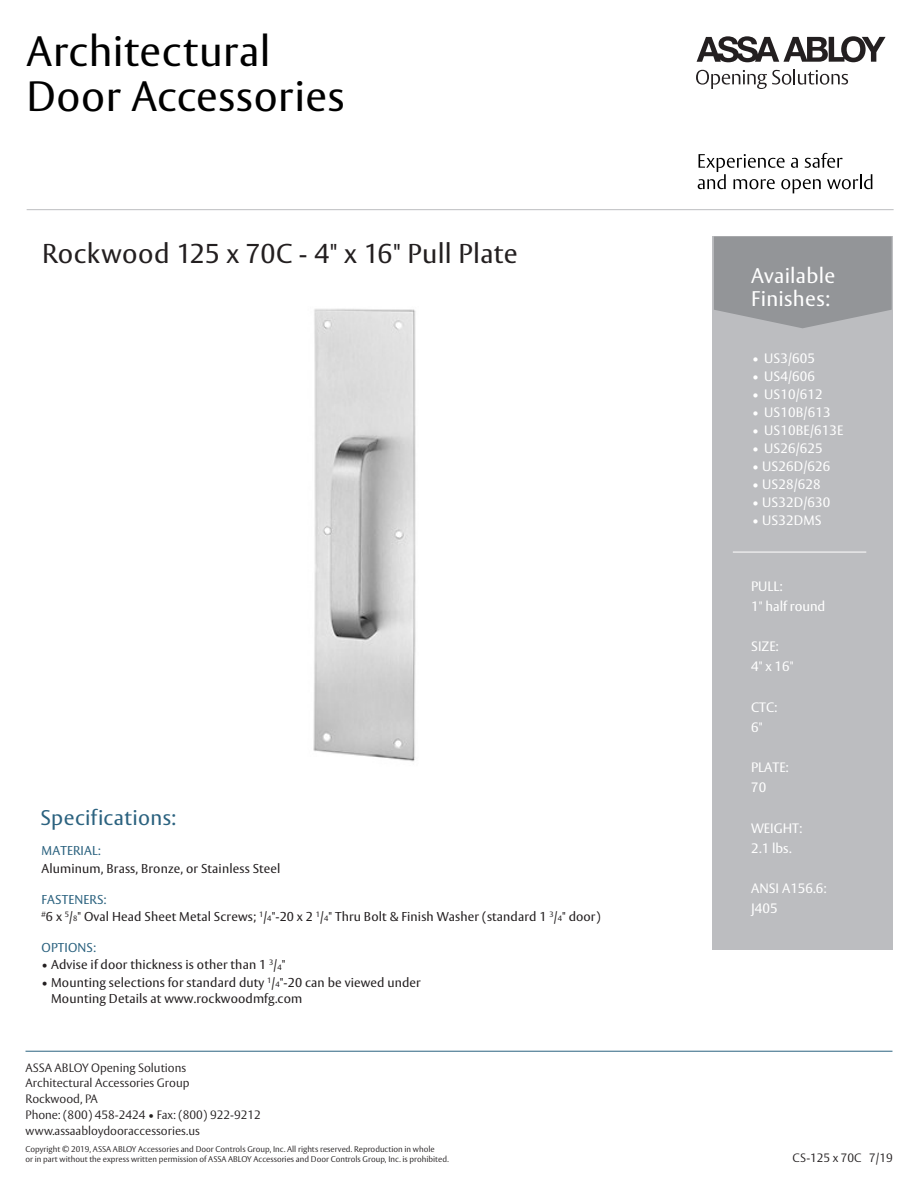
<style>
.page{position:relative;width:918px;height:1188px;background:#fff}
.page>*{position:absolute;margin:0;border:0;box-sizing:border-box;transform-origin:0 0}
.t1{font:42px/45.8px "ASSA Vesta";letter-spacing:.015em;color:#000}
.t2{font:27px "ASSA Vesta";letter-spacing:.01em;color:#231f20}
.t3{font:21px/22.5px "ASSA Vesta";letter-spacing:.015em;color:#fff}
.t4{font:21px "ASSA Vesta";letter-spacing:.015em;color:#2b627f}
.t5{font:13.5px "ASSA Vesta";letter-spacing:.01em;color:#fff}
.t6{font:12.75px/16.5px "ASSA Vesta";letter-spacing:.01em;color:#231f20}
.t7{font:12.75px "ASSA Vesta";letter-spacing:.01em;color:#2b627f}
.t8{font:300 12px "ASSA Vesta";color:#231f20}
.t9{font:300 8.25px/9.8px "ASSA Vesta";color:#231f20}
.s1{font-size:7.65px}
</style>
<div class="page">
<div style="left:713px;top:237px;width:180px;height:713px;background:#bcbdc0"></div>
<svg style="left:714px;top:237px;width:178px;height:91px;background:#97989b"></svg>
<hr style="left:26px;top:1051px;width:866px;height:1px;background:#2b627f">
<img style="left:313px;top:308px;width:103px;height:454px">
<hr style="left:733px;top:552px;width:133px;height:1px;background:#fff">
<hr style="left:27px;top:209px;width:867px;height:1px;background:#bcbdc0">
<svg style="left:697px;top:36px;width:189px;height:26px"></svg>
<svg style="left:696px;top:69px;width:152px;height:20px"></svg>
<svg style="left:698px;top:153px;width:174px;height:40px"></svg>
<p class="t1" style="left:27px;top:30px;width:319px">Architectural<br>Door Accessories</p>
<p class="t2" style="left:42px;top:237px;width:477px">Rockwood 125 x 70C - 4" x 16" Pull Plate</p>
<p class="t4" style="left:41px;top:805px;width:137px">Specifications:</p>
<p class="t7" style="left:42px;top:843px;width:61px">MATERIAL:</p>
<p class="t6" style="left:42px;top:861px;width:240px">Aluminum, Brass, Bronze, or Stainless Steel</p>
<p class="t7" style="left:42px;top:891px;width:66px">FASTENERS:</p>
<p class="t6" style="left:42px;top:909px;width:560px"><sup>#</sup>6 x <sup>5</sup>/<span class="s1">8</span>" Oval Head Sheet Metal Screws; <sup>1</sup>/<span class="s1">4</span>"-20 x 2 <sup>1</sup>/<span class="s1">4</span>" Thru Bolt &amp; Finish Washer (standard 1 <sup>3</sup>/<span class="s1">4</span>" door)</p>
<p class="t7" style="left:42px;top:940px;width:56px">OPTIONS:</p>
<p class="t6" style="left:42px;top:957px;width:245px">• Advise if door thickness is other than 1 <sup>3</sup>/<span class="s1">4</span>"</p>
<p class="t6" style="left:51px;top:975px;width:371px;text-indent:-9px">• Mounting selections for standard duty <sup>1</sup>/<span class="s1">4</span>"-20 can be viewed under<br>Mounting Details at www.rockwoodmfg.com</p>
<p class="t8" style="left:26px;top:1060px;width:162px">ASSA ABLOY Opening Solutions</p>
<p class="t8" style="left:26px;top:1076px;width:166px">Architectural Accessories Group</p>
<p class="t8" style="left:26px;top:1092px;width:74px">Rockwood, PA</p>
<p class="t8" style="left:26px;top:1107px;width:237px">Phone: (800) 458-2424 • Fax: (800) 922-9212</p>
<p class="t8" style="left:26px;top:1123px;width:176px">www.assaabloydooraccessories.us</p>
<p class="t9" style="left:26px;top:1144px;width:425px">Copyright © 2019, ASSA ABLOY Accessories and Door Controls Group, Inc. All rights reserved. Reproduction in whole<br>or in part without the express written permission of ASSA ABLOY Accessories and Door Controls Group, Inc. is prohibited.</p>
<p class="t3" style="left:751px;top:265px;width:86px">Available<br>Finishes:</p>
<p class="t5" style="left:752px;top:350px;width:64px">• US3/605</p>
<p class="t5" style="left:752px;top:368px;width:64px">• US4/606</p>
<p class="t5" style="left:752px;top:386px;width:72px">• US10/612</p>
<p class="t5" style="left:752px;top:404px;width:80px">• US10B/613</p>
<p class="t5" style="left:752px;top:422px;width:93px">• US10BE/613E</p>
<p class="t5" style="left:752px;top:440px;width:72px">• US26/625</p>
<p class="t5" style="left:752px;top:458px;width:80px">• US26D/626</p>
<p class="t5" style="left:752px;top:476px;width:70px">• US28/628</p>
<p class="t5" style="left:752px;top:494px;width:80px">• US32D/630</p>
<p class="t5" style="left:752px;top:512px;width:71px">• US32DMS</p>
<p class="t5" style="left:751px;top:578px;width:33px">PULL:</p>
<p class="t5" style="left:751px;top:598px;width:76px">1" half round</p>
<p class="t5" style="left:751px;top:638px;width:29px">SIZE:</p>
<p class="t5" style="left:751px;top:659px;width:44px">4" x 16"</p>
<p class="t5" style="left:751px;top:699px;width:28px">CTC:</p>
<p class="t5" style="left:751px;top:719px;width:13px">6"</p>
<p class="t5" style="left:751px;top:759px;width:39px">PLATE:</p>
<p class="t5" style="left:751px;top:780px;width:17px">70</p>
<p class="t5" style="left:751px;top:820px;width:53px">WEIGHT:</p>
<p class="t5" style="left:751px;top:840px;width:42px">2.1 lbs.</p>
<p class="t5" style="left:751px;top:880px;width:77px">ANSI A156.6:</p>
<p class="t5" style="left:751px;top:901px;width:28px">J405</p>
<p class="t8" style="left:793px;top:1151px;width:102px">CS-125 x 70C 7/19</p>
</div>
